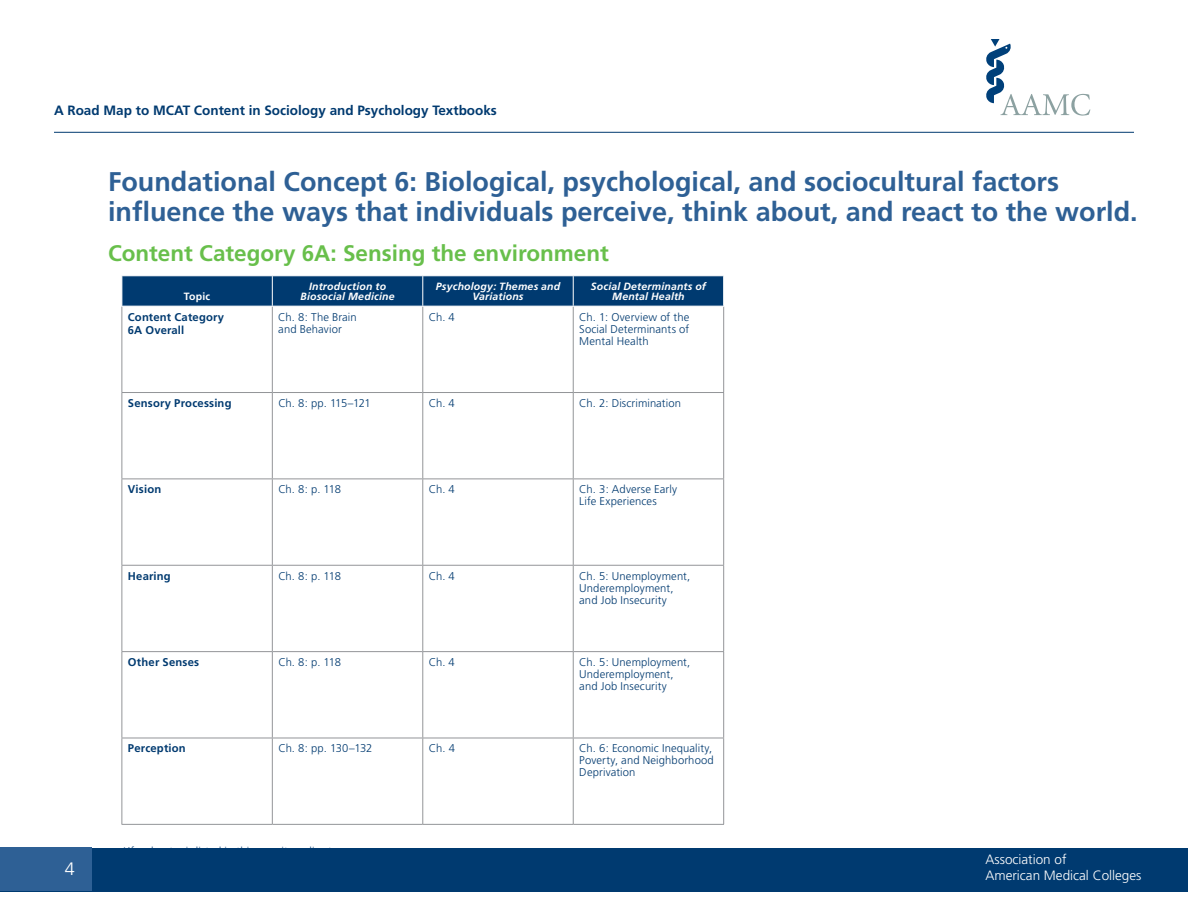
<style>
.page{position:relative;width:1188px;height:918px;background:#fff}
.page>*{position:absolute;margin:0;border:0;box-sizing:border-box;transform-origin:0 0}
.t1{font:700 27px/30px "Frutiger";color:#2e6095}
.t2{font:700 22.5px "Frutiger";color:#68bf4b}
.t3{font:300 18px "Frutiger";color:#fff}
.t4{font:700 13.5px "Frutiger";color:#003a70}
.t5{font:300 13.5px/16.2px "Frutiger";color:#fff}
.t6{font:300 11.25px/12px "Frutiger";letter-spacing:.01em;color:#003a70}
.t7{font:700 11.25px/13.2px "Frutiger";letter-spacing:.015em;color:#003a70}
.t8{font:300 11.25px "Frutiger";letter-spacing:-.04em;color:#003a70}
.t9{font:300 11.25px "Frutiger";letter-spacing:-.015em;color:#003a70}
.t10{font:italic 700 10.5px/10.5px "Frutiger";letter-spacing:.015em;color:#fff;text-align:center}
.t11{font:700 10.5px "Frutiger";letter-spacing:.02em;color:#fff}
</style>
<div class="page">
<svg style="left:986px;top:39px;width:104px;height:77px"></svg>
<hr style="left:54px;top:132px;width:1080px;height:1px;background:#003a70">
<div style="left:0;top:848px;width:1188px;height:44px;background:#003a70"></div>
<div style="left:0;top:848px;width:92px;height:43px;background:#2e6095"></div>
<svg style="left:123px;top:276px;width:600px;height:30px;background:#053e73"></svg>
<hr style="left:122px;top:307px;width:1px;height:85px;background:#939598">
<hr style="left:272px;top:307px;width:1px;height:85px;background:#939598">
<hr style="left:422px;top:307px;width:1px;height:85px;background:#939598">
<hr style="left:573px;top:307px;width:1px;height:85px;background:#939598">
<hr style="left:723px;top:307px;width:1px;height:85px;background:#939598">
<hr style="left:122px;top:392px;width:150px;height:1px;background:#939598">
<hr style="left:122px;top:393px;width:1px;height:86px;background:#939598">
<hr style="left:272px;top:392px;width:151px;height:1px;background:#939598">
<hr style="left:272px;top:393px;width:1px;height:86px;background:#939598">
<hr style="left:423px;top:392px;width:150px;height:1px;background:#939598">
<hr style="left:422px;top:393px;width:1px;height:86px;background:#939598">
<hr style="left:573px;top:392px;width:151px;height:1px;background:#939598">
<hr style="left:573px;top:393px;width:1px;height:86px;background:#939598">
<hr style="left:723px;top:393px;width:1px;height:86px;background:#939598">
<hr style="left:122px;top:479px;width:150px;height:1px;background:#939598">
<hr style="left:122px;top:479px;width:1px;height:86px;background:#939598">
<hr style="left:272px;top:479px;width:151px;height:1px;background:#939598">
<hr style="left:272px;top:479px;width:1px;height:86px;background:#939598">
<hr style="left:423px;top:479px;width:150px;height:1px;background:#939598">
<hr style="left:422px;top:479px;width:1px;height:86px;background:#939598">
<hr style="left:573px;top:479px;width:151px;height:1px;background:#939598">
<hr style="left:573px;top:479px;width:1px;height:86px;background:#939598">
<hr style="left:723px;top:479px;width:1px;height:86px;background:#939598">
<hr style="left:122px;top:565px;width:150px;height:1px;background:#939598">
<hr style="left:122px;top:566px;width:1px;height:85px;background:#939598">
<hr style="left:272px;top:565px;width:151px;height:1px;background:#939598">
<hr style="left:272px;top:566px;width:1px;height:85px;background:#939598">
<hr style="left:423px;top:565px;width:150px;height:1px;background:#939598">
<hr style="left:422px;top:566px;width:1px;height:85px;background:#939598">
<hr style="left:573px;top:565px;width:151px;height:1px;background:#939598">
<hr style="left:573px;top:566px;width:1px;height:85px;background:#939598">
<hr style="left:723px;top:566px;width:1px;height:85px;background:#939598">
<hr style="left:122px;top:651px;width:150px;height:1px;background:#939598">
<hr style="left:122px;top:652px;width:1px;height:86px;background:#939598">
<hr style="left:272px;top:651px;width:151px;height:1px;background:#939598">
<hr style="left:272px;top:652px;width:1px;height:86px;background:#939598">
<hr style="left:423px;top:651px;width:150px;height:1px;background:#939598">
<hr style="left:422px;top:652px;width:1px;height:86px;background:#939598">
<hr style="left:573px;top:651px;width:151px;height:1px;background:#939598">
<hr style="left:573px;top:652px;width:1px;height:86px;background:#939598">
<hr style="left:723px;top:652px;width:1px;height:86px;background:#939598">
<hr style="left:122px;top:738px;width:150px;height:1px;background:#939598">
<hr style="left:122px;top:738px;width:1px;height:86px;background:#939598">
<hr style="left:272px;top:738px;width:151px;height:1px;background:#939598">
<hr style="left:272px;top:738px;width:1px;height:86px;background:#939598">
<hr style="left:423px;top:738px;width:150px;height:1px;background:#939598">
<hr style="left:422px;top:738px;width:1px;height:86px;background:#939598">
<hr style="left:573px;top:738px;width:151px;height:1px;background:#939598">
<hr style="left:573px;top:738px;width:1px;height:86px;background:#939598">
<hr style="left:723px;top:738px;width:1px;height:86px;background:#939598">
<hr style="left:122px;top:824px;width:150px;height:1px;background:#939598">
<hr style="left:272px;top:824px;width:151px;height:1px;background:#939598">
<hr style="left:423px;top:824px;width:150px;height:1px;background:#939598">
<hr style="left:573px;top:824px;width:151px;height:1px;background:#939598">
<hr style="left:272px;top:276px;width:1px;height:30px;background:#fff">
<hr style="left:422px;top:276px;width:1px;height:30px;background:#fff">
<hr style="left:573px;top:276px;width:1px;height:30px;background:#fff">
<p class="t4" style="left:54px;top:102px;width:444px">A Road Map to MCAT Content in Sociology and Psychology Textbooks</p>
<h1 class="t1" style="left:108px;top:167px;width:1031px">Foundational Concept 6: Biological, psychological, and sociocultural factors influence the ways that individuals perceive, think about, and react to the world.</h1>
<h2 class="t2" style="left:108px;top:240px;width:502px">Content Category 6A: Sensing the environment</h2>
<p class="t11" style="left:184px;top:290px;width:28px">Topic</p>
<p class="t10" style="left:301px;top:281px;width:96px">Introduction to<br>Biosocial Medicine</p>
<p class="t10" style="left:436px;top:281px;width:126px">Psychology: Themes and<br>Variations</p>
<p class="t10" style="left:591px;top:281px;width:117px">Social Determinants of<br>Mental Health</p>
<p class="t7" style="left:128px;top:310px;width:98px">Content Category<br>6A Overall</p>
<p class="t6" style="left:278px;top:311px;width:80px">Ch. 8: The Brain and Behavior</p>
<p class="t6" style="left:429px;top:311px;width:28px">Ch. 4</p>
<p class="t6" style="left:579px;top:311px;width:112px;text-align:justify">Ch. 1: Overview of the Social Determinants of Mental Health</p>
<p class="t7" style="left:128px;top:397px;width:105px">Sensory Processing</p>
<p class="t8" style="left:278px;top:397px;width:94px">Ch. 8: pp. 115–121</p>
<p class="t6" style="left:429px;top:397px;width:28px">Ch. 4</p>
<p class="t6" style="left:579px;top:397px;width:103px">Ch. 2: Discrimination</p>
<p class="t7" style="left:128px;top:483px;width:35px">Vision</p>
<p class="t6" style="left:278px;top:484px;width:64px">Ch. 8: p. 118</p>
<p class="t6" style="left:429px;top:484px;width:28px">Ch. 4</p>
<p class="t6" style="left:579px;top:484px;width:99px">Ch. 3: Adverse Early<br>Life Experiences</p>
<p class="t7" style="left:128px;top:569px;width:44px">Hearing</p>
<p class="t6" style="left:278px;top:570px;width:64px">Ch. 8: p. 118</p>
<p class="t6" style="left:429px;top:570px;width:28px">Ch. 4</p>
<p class="t6" style="left:579px;top:570px;width:112px">Ch. 5: Unemployment,<br>Underemployment, and Job Insecurity</p>
<p class="t7" style="left:128px;top:656px;width:73px">Other Senses</p>
<p class="t6" style="left:278px;top:656px;width:64px">Ch. 8: p. 118</p>
<p class="t6" style="left:429px;top:656px;width:28px">Ch. 4</p>
<p class="t6" style="left:579px;top:656px;width:112px">Ch. 5: Unemployment,<br>Underemployment, and Job Insecurity</p>
<h3 class="t3" style="left:65px;top:859px;width:12px">4</h3>
<p class="t7" style="left:128px;top:742px;width:59px">Perception</p>
<p class="t9" style="left:278px;top:742px;width:96px">Ch. 8: pp. 130–132</p>
<p class="t6" style="left:429px;top:743px;width:28px">Ch. 4</p>
<p class="t6" style="left:579px;top:743px;width:136px">Ch. 6: Economic Inequality,<br>Poverty, and Neighborhood<br>Deprivation</p>
<p class="t5" style="left:986px;top:852px;width:158px">Association of<br>American Medical Colleges</p>
</div>
